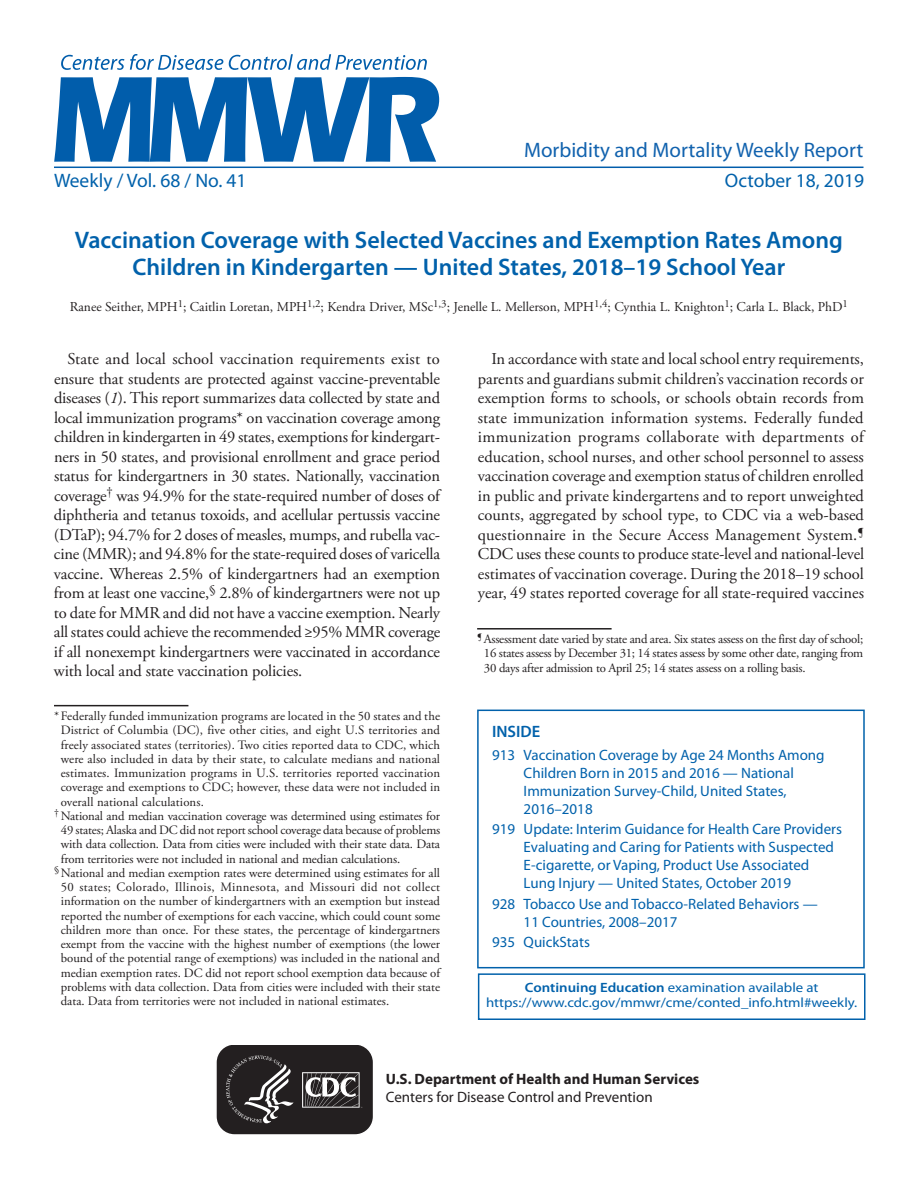
<style>
.page{position:relative;width:918px;height:1188px;background:#fff}
.page>*{position:absolute;margin:0;border:0;box-sizing:border-box;transform-origin:0 0}
.Report_Title{font:600 24px/27px "Myriad Pro";color:#0161ab;text-align:center}
.t1{font:21px "Myriad Pro";color:#1162ae}
.t2{font:19.5px "Myriad Pro";color:#0161ab}
.Paragraph{font:16.5px/19.5px "Adobe Garamond Pro";letter-spacing:-.01em;color:#231f20;text-align:justify}
.inside{font:600 16.5px "Myriad Pro";color:#0161ab}
.t3{font:15px/18px "Myriad Pro";color:#0161ab}
.t4{font:700 15px/18px "Myriad Pro";color:#231f20}
.Author_Names{font:13.5px "Adobe Garamond Pro";color:#231f20}
.ce_callout_box{font:13.5px/15px "Myriad Pro";color:#0161ab;text-align:center;scale:1.1 1}
.footnote_no_rule_tex{font:12.75px/14.2px "Adobe Garamond Pro";letter-spacing:-.01em;color:#231f20;text-align:justify}
.Footnote{font:12.75px/14.2px "Adobe Garamond Pro";letter-spacing:-.015em;color:#231f20;text-align:justify}
.s1{font-style:italic}
.s2{font-weight:600}
.s3{font-weight:400}
</style>
<div class="page">
<hr style="left:54px;top:167px;width:810px;height:1px;background:#015dab">
<svg style="left:54px;top:77px;width:385px;height:85px"></svg>
<svg style="left:61px;top:54px;width:366px;height:16px"></svg>
<div style="left:478px;top:973px;width:388px;height:47px;border:2px solid #0161ab"></div>
<svg style="left:216px;top:1046px;width:157px;height:89px;background:#403d3e"></svg>
<div style="left:477px;top:710px;width:388px;height:258px;border:2px solid #0161ab"></div>
<hr style="left:54px;top:705px;width:134px;height:1px;background:#231f20">
<hr style="left:477px;top:628px;width:135px;height:2px;background:#231f20">
<p class="t1" style="left:524px;top:137px;width:341px">Morbidity and Mortality Weekly Report</p>
<p class="t2" style="left:54px;top:168px;width:194px">Weekly / Vol. 68 / No. 41</p>
<p class="t2" style="left:725px;top:168px;width:141px">October 18, 2019</p>
<h1 class="Report_Title" style="left:75px;top:225px;width:769px">Vaccination Coverage with Selected Vaccines and Exemption Rates Among<br>Children in Kindergarten — United States, 2018–19 School Year</h1>
<p class="Author_Names" style="left:70px;top:299px;width:780px">Ranee Seither, MPH<sup>1</sup>; Caitlin Loretan, MPH<sup>1,2</sup>; Kendra Driver, MSc<sup>1,3</sup>; Jenelle L. Mellerson, MPH<sup>1,4</sup>; Cynthia L. Knighton<sup>1</sup>; Carla L. Black, PhD<sup>1</sup></p>
<p class="Paragraph" style="left:54px;top:350px;width:388px;text-indent:14px">State and local school vaccination requirements exist to ensure that students are protected against vaccine-preventable diseases (<span class="s1">1</span>). This report summarizes data collected by state and local immunization programs* on vaccination coverage among children in kindergarten in 49 states, exemptions for kindergart&shy;ners in 50 states, and provisional enrollment and grace period status for kindergartners in 30 states. Nationally, vaccination coverage<sup>†</sup> was 94.9% for the state-required number of doses of diphtheria and tetanus toxoids, and acellular pertussis vaccine (DTaP); 94.7% for 2 doses of measles, mumps, and rubella vac&shy;cine (MMR); and 94.8% for the state-required doses of varicella vaccine. Whereas 2.5% of kindergartners had an exemption from at least one vaccine,<sup>§</sup> 2.8% of kindergartners were not up to date for MMR and did not have a vaccine exemption. Nearly all states could achieve the recommended ≥95% MMR coverage if all nonexempt kindergartners were vaccinated in accordance with local and state vaccination policies.</p>
<p class="Footnote" style="left:61px;top:709px;width:381px;text-indent:-7px">* Federally funded immunization programs are located in the 50 states and the District of Columbia (DC), five other cities, and eight U.S territories and freely associated states (territories). Two cities reported data to CDC, which were also included in data by their state, to calculate medians and national estimates. Immunization programs in U.S. territories reported vaccination coverage and exemptions to CDC; however, these data were not included in overall national calculations.</p>
<p class="footnote_no_rule_tex" style="left:61px;top:809px;width:381px;text-indent:-7px"><sup>†</sup> National and median vaccination coverage was determined using estimates for 49 states; Alaska and DC did not report school coverage data because of problems with data collection. Data from cities were included with their state data. Data from territories were not included in national and median calculations.</p>
<p class="footnote_no_rule_tex" style="left:61px;top:866px;width:381px;text-indent:-7px"><sup>§</sup> National and median exemption rates were determined using estimates for all 50 states; Colorado, Illinois, Minnesota, and Missouri did not collect information on the number of kindergartners with an exemption but instead reported the number of exemptions for each vaccine, which could count some children more than once. For these states, the percentage of kindergartners exempt from the vaccine with the highest number of exemptions (the lower bound of the potential range of exemptions) was included in the national and median exemption rates. DC did not report school exemption data because of problems with data collection. Data from cities were included with their state data. Data from territories were not included in national estimates.</p>
<p class="Paragraph" style="left:478px;top:350px;width:388px;text-indent:14px">In accordance with state and local school entry requirements, parents and guardians submit children’s vaccination records or exemption forms to schools, or schools obtain records from state immunization information systems. Federally funded immunization programs collaborate with departments of education, school nurses, and other school personnel to assess vaccination coverage and exemption status of children enrolled in public and private kindergartens and to report unweighted counts, aggregated by school type, to CDC via a web-based questionnaire in the Secure Access Management System.<sup>¶ </sup>CDC uses these counts to produce state-level and national-level estimates of vaccination coverage. During the 2018–19 school year, 49 states reported coverage for all state-required vaccines</p>
<p class="Footnote" style="left:484px;top:632px;width:381px;text-indent:-7px"><sup>¶</sup> Assessment date varied by state and area. Six states assess on the first day of school; 16 states assess by December 31; 14 states assess by some other date, ranging from 30 days after admission to April 25; 14 states assess on a rolling basis.</p>
<h1 class="inside" style="left:492px;top:721px;width:50px">INSIDE</h1>
<p class="t3" style="left:524px;top:746px;width:303px;text-indent:-32px">913 Vaccination Coverage by Age 24 Months Among Children Born in 2015 and 2016 — National Immunization Survey-Child, United States, 2016–2018</p>
<p class="t3" style="left:524px;top:820px;width:320px;text-indent:-32px">919 Update: Interim Guidance for Health Care Providers Evaluating and Caring for Patients with Suspected E-cigarette, or Vaping, Product Use Associated Lung Injury — United States, October 2019</p>
<p class="t3" style="left:524px;top:894px;width:296px;text-indent:-32px">928 Tobacco Use and Tobacco-Related Behaviors —<br>11 Countries, 2008–2017</p>
<p class="t3" style="left:492px;top:933px;width:99px">935 QuickStats</p>
<p class="ce_callout_box" style="left:486px;top:980px;width:339px"><span class="s2">Continuing Education</span> examination available at https://www.cdc.gov/mmwr/cme/conted_info.html#weekly.</p>
<p class="t4" style="left:386px;top:1069px;width:315px">U.S. Department of Health and Human Services<br><span class="s3">Centers for Disease Control and Prevention</span></p>
</div>
